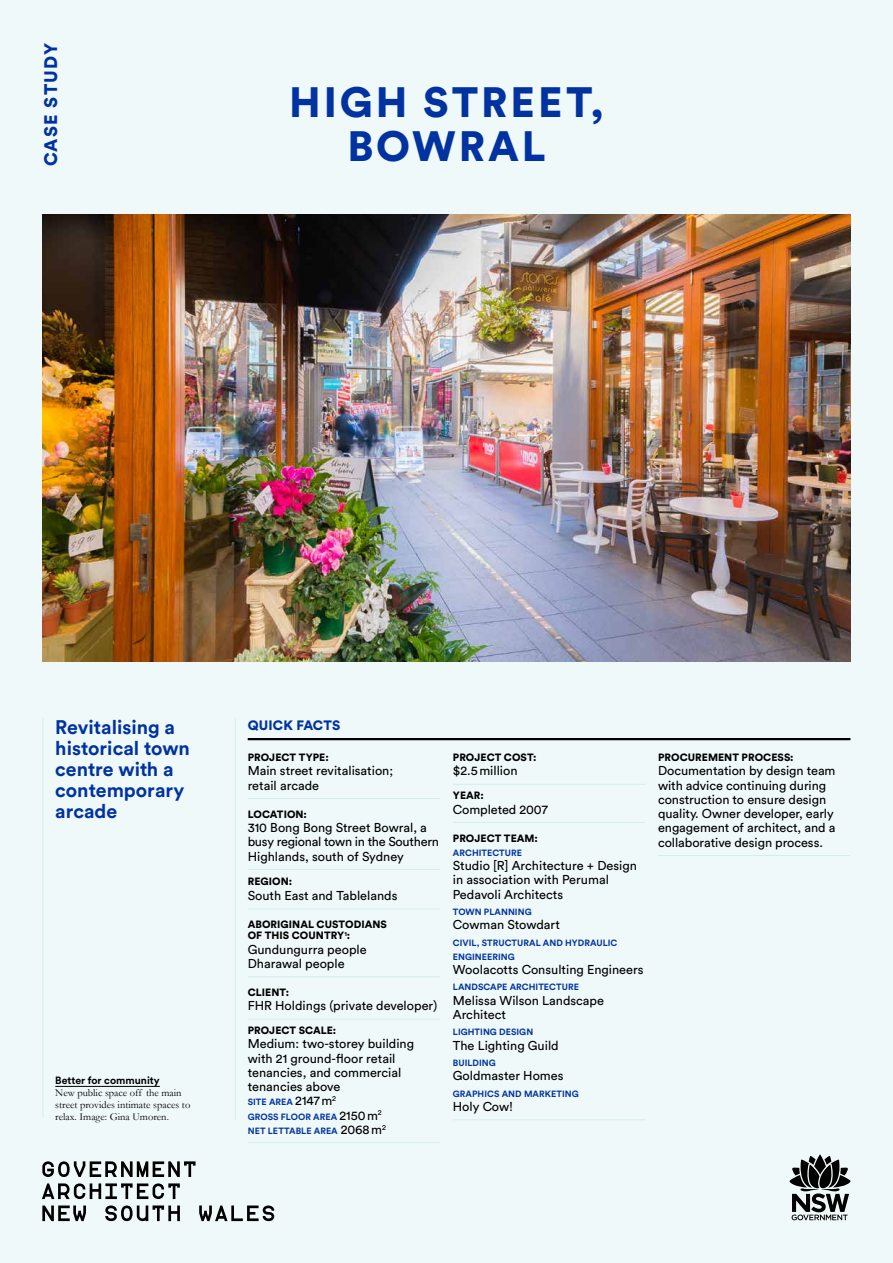
<style>
.page{position:relative;width:893px;height:1263px;background:#f0f9f9}
.page>*{position:absolute;margin:0;border:0;box-sizing:border-box;transform-origin:0 0}
.t1{font:900 42px/43.5px "Circular Std";letter-spacing:.07em;color:#0033a1;text-align:center}
.t2{font:700 19.5px/21px "Circular Std";color:#0033a1}
.t3{font:900 18px "Circular Std";letter-spacing:.07em;color:#0033a1}
.t4{font:900 13.5px "Circular Std";letter-spacing:.01em;color:#0033a1}
.t5{font:12.75px/14.2px "Circular Std";color:#000}
.t6{font:900 10.5px/11.2px "Circular Std";letter-spacing:.005em;color:#000}
.GANSW_Caption{font:10.5px/12px "Garamond";color:#000}
.GANSW_Caption-2{font:700 10.5px "Circular Std";color:#000}
.t7{font:700 9px/14.2px "Circular Std";letter-spacing:.005em;color:#0033a1}
.s1{font-weight:400;font-size:12.75px;color:#000}
</style>
<div class="page">
<svg style="left:790px;top:1154px;width:60px;height:66px"></svg>
<hr style="left:43px;top:718px;width:1px;height:401px;background:#d3edf0">
<hr style="left:235px;top:718px;width:1px;height:402px;background:#d3edf0">
<svg style="left:42px;top:1205px;width:44px;height:16px"></svg>
<svg style="left:199px;top:1205px;width:75px;height:16px"></svg>
<svg style="left:42px;top:1161px;width:154px;height:16px"></svg>
<svg style="left:42px;top:1183px;width:138px;height:16px"></svg>
<svg style="left:105px;top:1205px;width:75px;height:16px"></svg>
<hr style="left:55px;top:1086px;width:105px;height:1px;background:#000">
<img style="left:43px;top:215px;width:807px;height:446px">
<hr style="left:248px;top:738px;width:602px;height:2px;background:#000">
<hr style="left:248px;top:798px;width:192px;height:1px;background:#d3edf0">
<hr style="left:248px;top:869px;width:192px;height:1px;background:#d3edf0">
<hr style="left:248px;top:908px;width:192px;height:1px;background:#d3edf0">
<hr style="left:248px;top:976px;width:192px;height:1px;background:#d3edf0">
<hr style="left:248px;top:1019px;width:192px;height:1px;background:#d3edf0">
<hr style="left:248px;top:1142px;width:192px;height:1px;background:#d3edf0">
<hr style="left:453px;top:784px;width:192px;height:1px;background:#d3edf0">
<hr style="left:453px;top:822px;width:192px;height:1px;background:#d3edf0">
<hr style="left:453px;top:1119px;width:192px;height:1px;background:#d3edf0">
<hr style="left:658px;top:855px;width:192px;height:1px;background:#d3edf0">
<h3 class="t3" style="left:39px;top:166px;width:124px;rotate:-90deg">CASE STUDY</h3>
<h1 class="t1" style="left:289px;top:80px;width:316px">HIGH STREET,<br>BOWRAL</h1>
<h2 class="t2" style="left:55px;top:716px;width:136px">Revitalising a historical town centre with a contemporary arcade</h2>
<p class="t4" style="left:248px;top:716px;width:94px">QUICK FACTS</p>
<p class="t6" style="left:248px;top:752px;width:83px">PROJECT TYPE:</p>
<p class="t5" style="left:248px;top:764px;width:147px">Main street revitalisation; retail arcade</p>
<p class="t6" style="left:248px;top:808px;width:61px">LOCATION:</p>
<p class="t5" style="left:248px;top:820px;width:193px">310 Bong Bong Street Bowral, a busy regional town in the Southern<br>Highlands, south of Sydney</p>
<p class="t6" style="left:248px;top:875px;width:46px">REGION:</p>
<p class="t5" style="left:248px;top:888px;width:151px">South East and Tablelands</p>
<p class="t6" style="left:248px;top:918px;width:141px">ABORIGINAL CUSTODIANS<br>OF THIS COUNTRY<sup>1</sup>:</p>
<p class="t5" style="left:248px;top:942px;width:121px">Gundungurra people<br>Dharawal people</p>
<p class="t6" style="left:248px;top:986px;width:43px">CLIENT:</p>
<p class="t5" style="left:248px;top:998px;width:191px">FHR Holdings (private developer)</p>
<p class="t6" style="left:248px;top:1024px;width:90px">PROJECT SCALE:</p>
<p class="t5" style="left:248px;top:1036px;width:168px">Medium: two-storey building with 21 ground-floor retail tenancies, and commercial tenancies above</p>
<p class="t7" style="left:248px;top:1095px;width:140px">SITE AREA <span class="s1">2147m</span><sup>2<br></sup>GROSS FLOOR AREA <span class="s1">2150m</span><sup>2<br></sup>NET LETTABLE AREA <span class="s1">2068m</span><sup>2</sup></p>
<p class="GANSW_Caption-2" style="left:55px;top:1074px;width:106px">Better for community</p>
<p class="GANSW_Caption" style="left:55px;top:1087px;width:137px">New public space off the main street provides intimate spaces to relax. Image: Gina Umoren.</p>
<p class="t6" style="left:453px;top:752px;width:85px">PROJECT COST:</p>
<p class="t5" style="left:453px;top:764px;width:66px">$2.5million</p>
<p class="t6" style="left:453px;top:790px;width:33px">YEAR:</p>
<p class="t5" style="left:453px;top:802px;width:96px">Completed 2007</p>
<p class="t6" style="left:453px;top:832px;width:87px">PROJECT TEAM:</p>
<p class="t7" style="left:453px;top:845px;width:71px">ARCHITECTURE</p>
<p class="t5" style="left:453px;top:858px;width:186px">Studio [R] Architecture + Design in association with Perumal<br>Pedavoli Architects</p>
<p class="t7" style="left:453px;top:904px;width:80px">TOWN PLANNING</p>
<p class="t5" style="left:453px;top:917px;width:109px">Cowman Stowdart</p>
<p class="t7" style="left:453px;top:935px;width:166px">CIVIL, STRUCTURAL AND HYDRAULIC<br>ENGINEERING</p>
<p class="t5" style="left:453px;top:962px;width:192px">Woolacotts Consulting Engineers</p>
<p class="t7" style="left:453px;top:980px;width:127px">LANDSCAPE ARCHITECTURE</p>
<p class="t5" style="left:453px;top:993px;width:153px">Melissa Wilson Landscape<br>Architect</p>
<p class="t7" style="left:453px;top:1025px;width:82px">LIGHTING DESIGN</p>
<p class="t5" style="left:453px;top:1038px;width:107px">The Lighting Guild</p>
<p class="t7" style="left:453px;top:1055px;width:44px">BUILDING</p>
<p class="t5" style="left:453px;top:1068px;width:112px">Goldmaster Homes</p>
<p class="t7" style="left:453px;top:1086px;width:127px">GRAPHICS AND MARKETING</p>
<p class="t5" style="left:453px;top:1099px;width:62px">Holy Cow!</p>
<p class="t6" style="left:658px;top:752px;width:137px">PROCUREMENT PROCESS:</p>
<p class="t5" style="left:658px;top:764px;width:179px">Documentation by design team with advice continuing during construction to ensure design quality. Owner developer, early engagement of architect, and a collaborative design process.</p>
</div>
